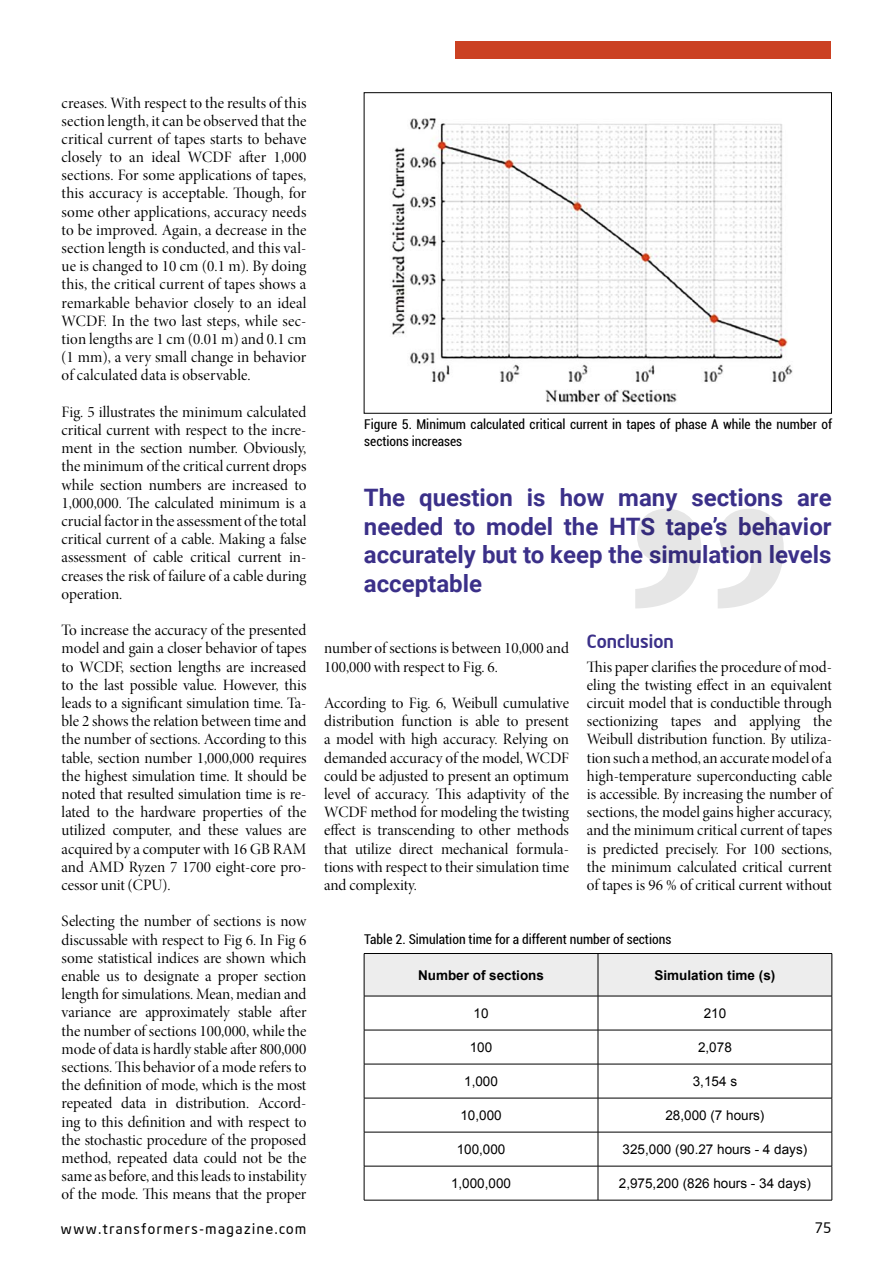
<style>
.page{position:relative;width:893px;height:1263px;background:#fff}
.page>*{position:absolute;margin:0;border:0;box-sizing:border-box;transform-origin:0 0}
.t1{font:700 24px/28.8px "Roboto";color:#3b3089;text-align:justify}
.t2{font:500 18px "Neo Sans Intel";color:#3b3089}
.t3{font:15.9px/18.1px "Minion Pro Disp";color:#000;text-align:justify}
.t4{font:14.25px "Neo Sans Intel";letter-spacing:.11em;color:#000}
.t5{font:condensed 13.5px/16.5px "Roboto";color:#000}
.t6{font:13.5px "Arial";color:#000}
.t7{font:700 13.5px "Arial";color:#000}
</style>
<div class="page">
<svg style="left:635px;top:509px;width:149px;height:99px"></svg>
<img style="left:392px;top:118px;width:401px;height:285px">
<div style="left:364px;top:92px;width:468px;height:321px;border:1px solid #000"></div>
<div style="left:365px;top:954px;width:467px;height:42px;background:#ededed"></div>
<hr style="left:364px;top:954px;width:1px;height:42px;background:#000">
<hr style="left:598px;top:954px;width:1px;height:42px;background:#000">
<hr style="left:832px;top:954px;width:1px;height:42px;background:#000">
<hr style="left:364px;top:996px;width:234px;height:1px;background:#000">
<hr style="left:364px;top:996px;width:1px;height:34px;background:#000">
<hr style="left:598px;top:996px;width:234px;height:1px;background:#000">
<hr style="left:598px;top:996px;width:1px;height:34px;background:#000">
<hr style="left:832px;top:996px;width:1px;height:34px;background:#000">
<hr style="left:364px;top:1030px;width:234px;height:1px;background:#000">
<hr style="left:364px;top:1030px;width:1px;height:34px;background:#000">
<hr style="left:598px;top:1030px;width:234px;height:1px;background:#000">
<hr style="left:598px;top:1030px;width:1px;height:34px;background:#000">
<hr style="left:832px;top:1030px;width:1px;height:34px;background:#000">
<hr style="left:364px;top:1064px;width:234px;height:1px;background:#000">
<hr style="left:364px;top:1064px;width:1px;height:34px;background:#000">
<hr style="left:598px;top:1064px;width:234px;height:1px;background:#000">
<hr style="left:598px;top:1064px;width:1px;height:34px;background:#000">
<hr style="left:832px;top:1064px;width:1px;height:34px;background:#000">
<hr style="left:364px;top:1098px;width:234px;height:1px;background:#000">
<hr style="left:364px;top:1098px;width:1px;height:34px;background:#000">
<hr style="left:598px;top:1098px;width:234px;height:1px;background:#000">
<hr style="left:598px;top:1098px;width:1px;height:34px;background:#000">
<hr style="left:832px;top:1098px;width:1px;height:34px;background:#000">
<hr style="left:364px;top:1132px;width:234px;height:1px;background:#000">
<hr style="left:364px;top:1132px;width:1px;height:34px;background:#000">
<hr style="left:598px;top:1132px;width:234px;height:1px;background:#000">
<hr style="left:598px;top:1132px;width:1px;height:34px;background:#000">
<hr style="left:832px;top:1132px;width:1px;height:34px;background:#000">
<hr style="left:364px;top:1166px;width:234px;height:1px;background:#000">
<hr style="left:364px;top:1166px;width:1px;height:34px;background:#000">
<hr style="left:598px;top:1166px;width:234px;height:1px;background:#000">
<hr style="left:598px;top:1166px;width:1px;height:34px;background:#000">
<hr style="left:832px;top:1166px;width:1px;height:34px;background:#000">
<hr style="left:364px;top:1200px;width:234px;height:1px;background:#000">
<hr style="left:598px;top:1200px;width:234px;height:1px;background:#000">
<hr style="left:364px;top:953px;width:234px;height:1px;background:#000">
<hr style="left:598px;top:953px;width:234px;height:1px;background:#000">
<div style="left:455px;top:41px;width:376px;height:17px;background:#cb4122"></div>
<p class="t3" style="left:62px;top:94px;width:246px">creases. With respect to the results of this section length, it can be observed that the critical current of tapes starts to behave closely to an ideal WCDF after 1,000 sections. For some applications of tapes, this accuracy is acceptable. Though, for some other applications, accuracy needs to be improved. Again, a decrease in the section length is conducted, and this val&shy;ue is changed to 10 cm (0.1 m). By doing this, the critical current of tapes shows a remarkable behavior closely to an ideal WCDF. In the two last steps, while sec&shy;tion lengths are 1 cm (0.01 m) and 0.1 cm (1 mm), a very small change in behavior of calculated data is observable.</p>
<p class="t3" style="left:62px;top:403px;width:246px">Fig. 5 illustrates the minimum calculated critical current with respect to the incre&shy;ment in the section number. Obviously, the minimum of the critical current drops while section numbers are increased to 1,000,000. The calculated minimum is a crucial factor in the assessment of the total critical current of a cable. Making a false assessment of cable critical current in&shy;creases the risk of failure of a cable during operation.</p>
<p class="t3" style="left:62px;top:621px;width:246px">To increase the accuracy of the presented model and gain a closer behavior of tapes to WCDF, section lengths are increased to the last possible value. However, this leads to a significant simulation time. Ta&shy;ble 2 shows the relation between time and the number of sections. According to this table, section number 1,000,000 requires the highest simulation time. It should be noted that resulted simulation time is re&shy;lated to the hardware properties of the utilized computer, and these values are acquired by a computer with 16 GB RAM and AMD Ryzen 7 1700 eight-core pro&shy;cessor unit (CPU).</p>
<p class="t3" style="left:62px;top:912px;width:246px">Selecting the number of sections is now discussable with respect to Fig 6. In Fig 6 some statistical indices are shown which enable us to designate a proper section length for simulations. Mean, median and variance are approximately stable after the number of sections 100,000, while the mode of data is hardly stable after 800,000 sections. This behavior of a mode refers to the definition of mode, which is the most repeated data in distribution. Accord&shy;ing to this definition and with respect to the stochastic procedure of the proposed method, repeated data could not be the same as before, and this leads to instability of the mode. This means that the proper</p>
<p class="t5" style="left:364px;top:415px;width:469px">Figure 5. Minimum calculated critical current in tapes of phase A while the number of sections increases</p>
<h1 class="t1" style="left:364px;top:482px;width:469px">The question is how many sections are needed to model the HTS tape’s behavior accurately but to keep the simulation levels acceptable</h1>
<p class="t3" style="left:324px;top:640px;width:246px">number of sections is between 10,000 and<br>100,000 with respect to Fig. 6.</p>
<p class="t3" style="left:324px;top:694px;width:246px">According to Fig. 6, Weibull cumulative distribution function is able to present a model with high accuracy. Relying on demanded accuracy of the model, WCDF could be adjusted to present an optimum level of accuracy. This adaptivity of the WCDF method for modeling the twisting effect is transcending to other methods that utilize direct mechanical formula&shy;tions with respect to their simulation time and complexity.</p>
<p class="t2" style="left:587px;top:630px;width:88px">Conclusion</p>
<p class="t3" style="left:587px;top:658px;width:247px">This paper clarifies the procedure of mod&shy;eling the twisting effect in an equivalent circuit model that is conductible through sectionizing tapes and applying the Weibull distribution function. By utiliza&shy;tion such a method, an accurate model of a high-temperature superconducting cable is accessible. By increasing the number of sections, the model gains higher accuracy, and the minimum critical current of tapes is predicted precisely. For 100 sections, the minimum calculated critical current of tapes is 96 % of critical current without</p>
<p class="t5" style="left:364px;top:931px;width:309px">Table 2. Simulation time for a different number of sections</p>
<p class="t7" style="left:418px;top:966px;width:128px">Number of sections</p>
<p class="t7" style="left:654px;top:966px;width:122px">Simulation time (s)</p>
<p class="t6" style="left:474px;top:1004px;width:17px">10</p>
<p class="t6" style="left:704px;top:1004px;width:24px">210</p>
<p class="t6" style="left:470px;top:1038px;width:24px">100</p>
<p class="t6" style="left:698px;top:1038px;width:35px">2,078</p>
<p class="t6" style="left:464px;top:1072px;width:35px">1,000</p>
<p class="t6" style="left:693px;top:1072px;width:46px">3,154 s</p>
<p class="t6" style="left:460px;top:1106px;width:43px">10,000</p>
<p class="t6" style="left:665px;top:1106px;width:101px">28,000 (7 hours)</p>
<p class="t6" style="left:457px;top:1140px;width:50px">100,000</p>
<p class="t6" style="left:623px;top:1140px;width:186px">325,000 (90.27 hours - 4 days)</p>
<p class="t6" style="left:451px;top:1174px;width:62px">1,000,000</p>
<p class="t6" style="left:619px;top:1174px;width:194px">2,975,200 (826 hours - 34 days)</p>
<p class="t4" style="left:61px;top:1220px;width:247px">www.transformers-magazine.com</p>
<p class="t4" style="left:815px;top:1219px;width:18px">75</p>
</div>
